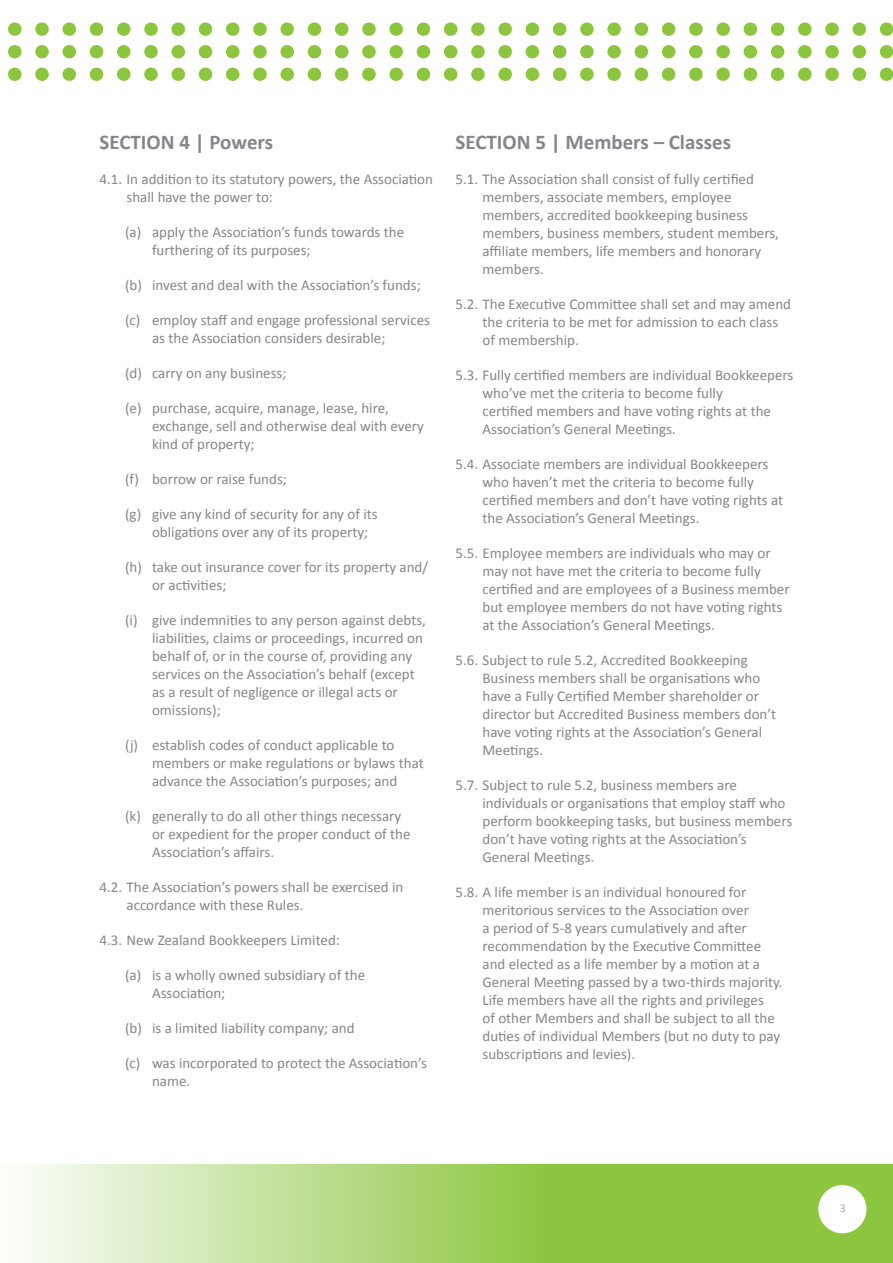
<style>
.page{position:relative;width:893px;height:1263px;background:#fff}
.page>*{position:absolute;margin:0;border:0;box-sizing:border-box;transform-origin:0 0}
.Cover_description{font:700 21px "Calibri";color:#848689}
.numbers{font:15px/18px "Calibri";color:#848689}
.letters{font:15px/18px "Calibri";color:#848689}
.t1{font:12px "Calibri";color:#a8a9ad}
</style>
<div class="page">
<div style="left:0;top:1164px;width:893px;height:99px;background:#8bc63e"></div>
<svg style="left:0;top:1164px;width:521px;height:99px;background:#c7e3a2"></svg>
<div style="left:818px;top:1185px;width:48px;height:48px;background:#fff;border-radius:50%"></div>
<svg style="left:15px;top:68px;width:878px;height:13px"></svg>
<svg style="left:15px;top:22px;width:878px;height:14px"></svg>
<svg style="left:15px;top:45px;width:878px;height:13px"></svg>
<p class="Cover_description" style="left:99px;top:128px;width:175px">SECTION 4 | Powers</p>
<p class="numbers" style="left:126px;top:170px;width:308px;text-indent:-27px">4.1. In addition to its statutory powers, the Association shall have the power to:</p>
<p class="letters" style="left:152px;top:223px;width:254px;text-indent:-27px">(a) apply the Association’s funds towards the furthering of its purposes;</p>
<p class="letters" style="left:125px;top:276px;width:297px">(b) invest and deal with the Association’s funds;</p>
<p class="letters" style="left:152px;top:311px;width:280px;text-indent:-27px">(c) employ staff and engage professional services as the Association considers desirable;</p>
<p class="letters" style="left:125px;top:364px;width:163px">(d) carry on any business;</p>
<p class="letters" style="left:152px;top:399px;width:274px;text-indent:-27px">(e) purchase, acquire, manage, lease, hire, exchange, sell and otherwise deal with every kind of property;</p>
<p class="letters" style="left:125px;top:470px;width:163px">(f) borrow or raise funds;</p>
<p class="letters" style="left:152px;top:505px;width:227px;text-indent:-27px">(g) give any kind of security for any of its obligations over any of its property;</p>
<p class="letters" style="left:152px;top:558px;width:278px;text-indent:-27px">(h) take out insurance cover for its property and/ or activities;</p>
<p class="letters" style="left:152px;top:611px;width:275px;text-indent:-27px">(i) give indemnities to any person against debts, liabilities, claims or proceedings, incurred on behalf of, or in the course of, providing any services on the Association’s behalf (except as a result of negligence or illegal acts or omissions);</p>
<p class="letters" style="left:152px;top:736px;width:273px;text-indent:-27px">(j) establish codes of conduct applicable to members or make regulations or bylaws that advance the Association’s purposes; and</p>
<p class="letters" style="left:152px;top:807px;width:260px;text-indent:-27px">(k) generally to do all other things necessary or expedient for the proper conduct of the<br>Association’s affairs.</p>
<p class="numbers" style="left:126px;top:878px;width:278px;text-indent:-27px">4.2. The Association’s powers shall be exercised in accordance with these Rules.</p>
<p class="numbers" style="left:99px;top:931px;width:242px">4.3. New Zealand Bookkeepers Limited:</p>
<p class="letters" style="left:152px;top:966px;width:215px;text-indent:-27px">(a) is a wholly owned subsidiary of the<br>Association;</p>
<p class="letters" style="left:125px;top:1019px;width:231px">(b) is a limited liability company; and</p>
<p class="letters" style="left:152px;top:1054px;width:276px;text-indent:-27px">(c) was incorporated to protect the Association’s name.</p>
<p class="Cover_description" style="left:455px;top:128px;width:277px">SECTION 5 | Members – Classes</p>
<p class="numbers" style="left:482px;top:170px;width:298px;text-indent:-27px">5.1. The Association shall consist of fully certified members, associate members, employee members, accredited bookkeeping business members, business members, student members, affiliate members, life members and honorary members.</p>
<p class="numbers" style="left:482px;top:295px;width:310px;text-indent:-27px">5.2. The Executive Committee shall set and may amend the criteria to be met for admission to each class of membership.</p>
<p class="numbers" style="left:482px;top:366px;width:312px;text-indent:-27px">5.3. Fully certified members are individual Bookkeepers who’ve met the criteria to become fully<br>certified members and have voting rights at the Association’s General Meetings.</p>
<p class="numbers" style="left:482px;top:455px;width:302px;text-indent:-27px">5.4. Associate members are individual Bookkeepers who haven’t met the criteria to become fully certified members and don’t have voting rights at the Association’s General Meetings.</p>
<p class="numbers" style="left:482px;top:544px;width:309px;text-indent:-27px">5.5. Employee members are individuals who may or may not have met the criteria to become fully certified and are employees of a Business member but employee members do not have voting rights at the Association’s General Meetings.</p>
<p class="numbers" style="left:482px;top:651px;width:295px;text-indent:-27px">5.6. Subject to rule 5.2, Accredited Bookkeeping Business members shall be organisations who have a Fully Certified Member shareholder or director but Accredited Business members don’t have voting rights at the Association’s General Meetings.</p>
<p class="numbers" style="left:482px;top:776px;width:311px;text-indent:-27px">5.7. Subject to rule 5.2, business members are individuals or organisations that employ staff who perform bookkeeping tasks, but business members don’t have voting rights at the Association’s General Meetings.</p>
<p class="numbers" style="left:482px;top:883px;width:302px;text-indent:-27px">5.8. A life member is an individual honoured for meritorious services to the Association over<br>a period of 5-8 years cumulatively and after recommendation by the Executive Committee and elected as a life member by a motion at a General Meeting passed by a two-thirds majority.<br>Life members have all the rights and privileges<br>of other Members and shall be subject to all the duties of individual Members (but no duty to pay subscriptions and levies).</p>
<p class="t1" style="left:840px;top:1201px;width:8px">3</p>
</div>
